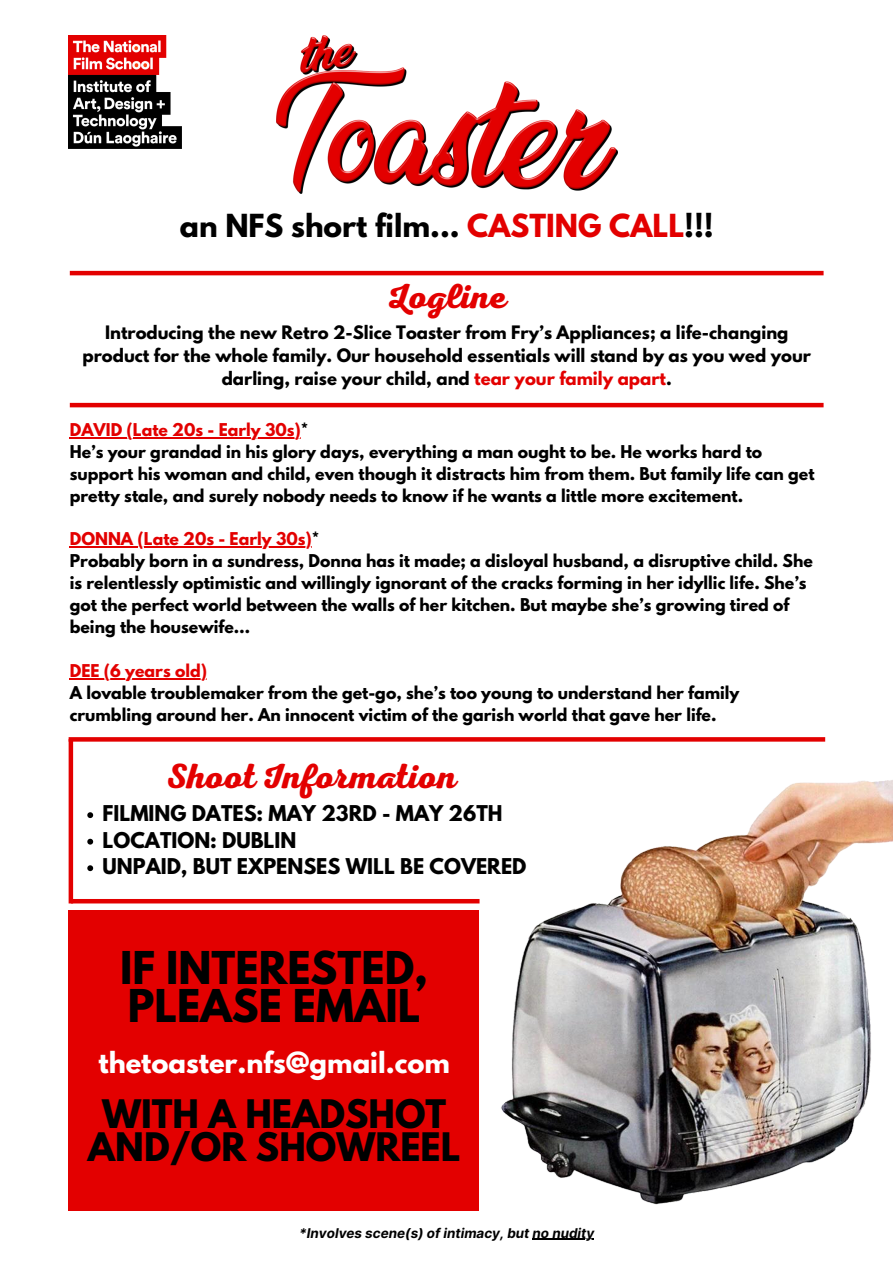
<style>
.page{position:relative;width:893px;height:1263px;background:#fff}
.page>*{position:absolute;margin:0;border:0;box-sizing:border-box;transform-origin:0 0}
.t1{font:700 40.05px/37.7px "League Spartan";color:#000}
.t2{font:35.33px "RTL Adam Script Bold";color:#e30000}
.t3{font:700 34.8px/32.6px "League Spartan";color:#000;text-align:center}
.t4{font:700 28.12px "League Spartan";color:#000}
.t5{font:700 25.8px "League Spartan";color:#fff}
.t6{font:700 19.27px/26.5px "League Spartan";color:#000}
.t7{font:700 16.42px/22.8px "League Spartan";color:#000;text-align:center}
.t8{font:700 15.67px/21.9px "League Spartan";color:#000}
.t9{font:700 15.67px "League Spartan";color:#e30000}
.t10{font:italic 700 13.42px "Inter";color:#000}
.s1{color:#e30000}
</style>
<div class="page">
<img style="left:276px;top:36px;width:341px;height:158px">
<img style="left:69px;top:36px;width:112px;height:112px">
<img style="left:501px;top:780px;width:392px;height:425px">
<svg style="left:87px;top:812px;width:6px;height:6px"></svg>
<svg style="left:87px;top:839px;width:6px;height:5px"></svg>
<svg style="left:87px;top:865px;width:6px;height:6px"></svg>
<hr style="left:70px;top:271px;width:753px;height:4px;background:#e30000">
<hr style="left:70px;top:403px;width:753px;height:4px;background:#e30000">
<div style="left:69px;top:737px;width:756px;height:5px;background:#e30000"></div>
<hr style="left:71px;top:899px;width:408px;height:4px;background:#e30000">
<hr style="left:69px;top:739px;width:4px;height:164px;background:#e30000">
<div style="left:69px;top:911px;width:410px;height:299px;background:#e30000"></div>
<hr style="left:70px;top:437px;width:231px;height:1px;background:#e30000">
<hr style="left:70px;top:546px;width:242px;height:2px;background:#e30000">
<hr style="left:70px;top:678px;width:137px;height:1px;background:#e30000">
<hr style="left:532px;top:1239px;width:62px;height:1px;background:#000">
<h3 class="t4" style="left:180px;top:211px;width:535px">an NFS short film... <span class="s1">CASTING CALL</span>!!!</h3>
<h2 class="t2" style="left:387px;top:276px;width:121px">Logline</h2>
<p class="t7" style="left:82px;top:324px;width:730px">Introducing the new Retro 2-Slice Toaster from Fry’s Appliances; a life-changing product for the whole family. Our household essentials will stand by as you wed your darling, raise your child, and <span class="s1">tear your family apart</span>.</p>
<p class="t8" style="left:70px;top:420px;width:746px"><span class="s1">DAVID (Late 20s - Early 30s)</span>*<br>He’s your grandad in his glory days, everything a man ought to be. He works hard to support his woman and child, even though it distracts him from them. But family life can get pretty stale, and surely nobody needs to know if he wants a little more excitement.</p>
<p class="t8" style="left:70px;top:530px;width:744px"><span class="s1">DONNA (Late 20s - Early 30s)</span>*<br>Probably born in a sundress, Donna has it made; a disloyal husband, a disruptive child. She is relentlessly optimistic and willingly ignorant of the cracks forming in her idyllic life. She’s got the perfect world between the walls of her kitchen. But maybe she’s growing tired of being the housewife…</p>
<p class="t9" style="left:70px;top:663px;width:139px">DEE (6 years old)</p>
<p class="t8" style="left:70px;top:683px;width:671px">A lovable troublemaker from the get-go, she’s too young to understand her family crumbling around her. An innocent victim of the garish world that gave her life.</p>
<h2 class="t2" style="left:166px;top:756px;width:292px">Shoot Information</h2>
<p class="t6" style="left:103px;top:803px;width:425px">FILMING DATES: MAY 23RD - MAY 26TH<br>LOCATION: DUBLIN<br>UNPAID, BUT EXPENSES WILL BE COVERED</p>
<h1 class="t1" style="left:120px;top:954px;width:310px">IF INTERESTED,<br>PLEASE EMAIL</h1>
<h3 class="t5" style="left:98px;top:1049px;width:353px">thetoaster.nfs@gmail.com</h3>
<h3 class="t3" style="left:88px;top:1102px;width:374px">WITH A HEADSHOT<br>AND/OR SHOWREEL</h3>
<p class="t10" style="left:299px;top:1225px;width:296px">*Involves scene(s) of intimacy, but no nudity</p>
</div>
